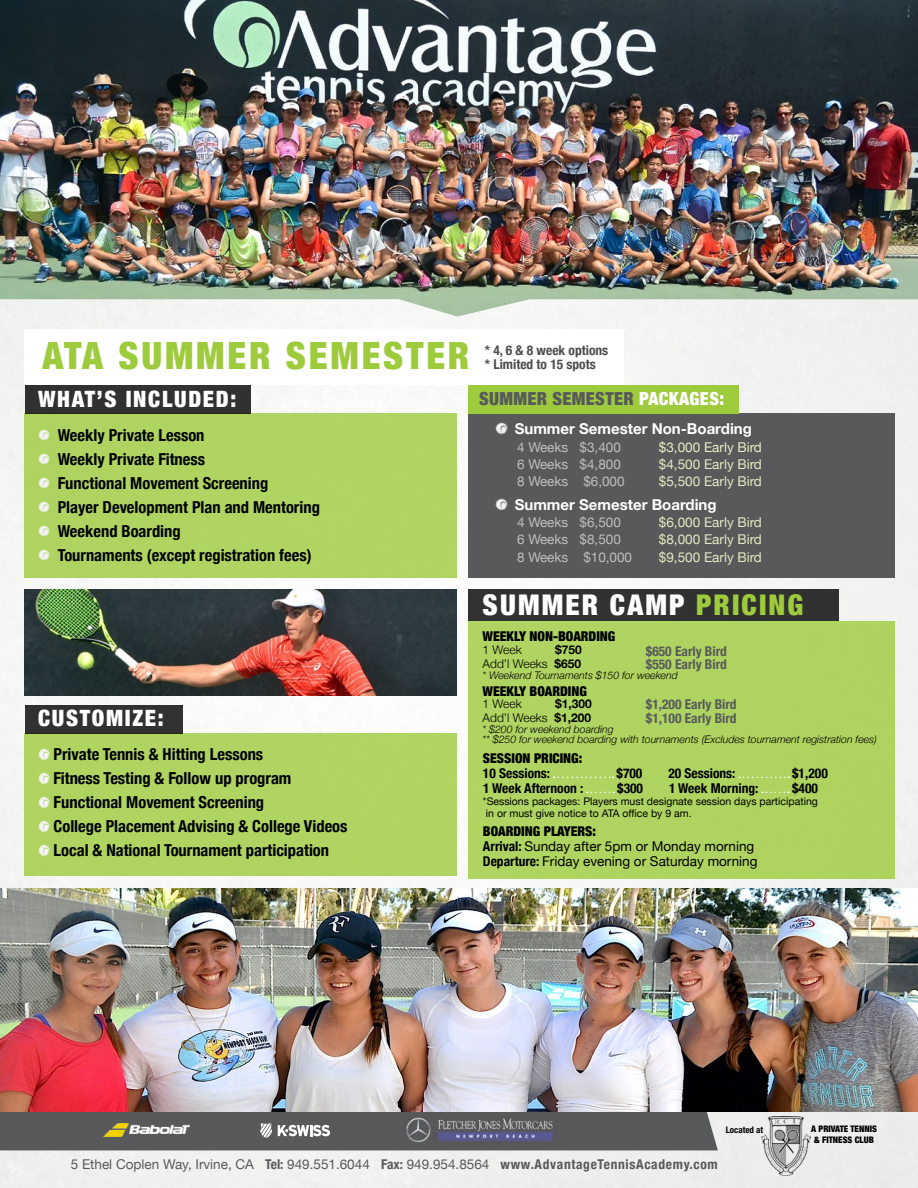
<style>
.page{position:relative;width:918px;height:1188px;background:#fff}
.page>*{position:absolute;margin:0;border:0;box-sizing:border-box;transform-origin:0 0}
.t1{font:900 condensed 37.5px "Helvetica Neue";color:#9dcb3b}
.t2{font:900 condensed 28.5px "Helvetica Neue";letter-spacing:.075em;color:#9dcb3b}
.t3{font:900 condensed 28.5px "Helvetica Neue";color:#fff}
.t4{font:900 condensed 22.5px "Helvetica Neue";letter-spacing:.075em;color:#fff}
.t5{font:900 condensed 18px "Helvetica Neue";letter-spacing:.02em;color:#58595b}
.t6{font:700 condensed 16.5px/24px "Helvetica Neue";color:#000}
.t7{font:700 15px "Helvetica Neue";color:#fff}
.t8{font:13.5px/15px "Helvetica Neue";color:#000}
.t9{font:13.5px "Helvetica Neue";color:#58595b}
.t10{font:13.5px "Helvetica Neue";color:#dfecc1}
.t11{font:13.5px "Helvetica Neue";color:#bcbec0}
.t12{font:700 condensed 13.5px "Helvetica Neue";color:#000}
.t13{font:700 condensed 13.5px "Helvetica Neue";color:#58595b}
.t14{font:900 condensed 13.5px "Helvetica Neue";color:#000}
.t15{font:700 condensed 13.5px/13.5px "Helvetica Neue";color:#4d4d4f}
.t16{font:13.5px "Helvetica Neue";color:#e5efc5}
.t17{font:300 12px "Helvetica Neue";color:#000}
.t18{font:700 12px "Helvetica Neue";color:#000}
.t19{font:italic 300 10.5px/10.1px "Helvetica Neue";color:#000}
.t20{font:10.5px/12px "Helvetica Neue";color:#000}
.t21{font:900 condensed 9px/10.5px "Helvetica Neue";color:#000;text-align:center}
.t22{font:700 condensed 9px "Helvetica Neue";color:#000}
.s1{color:#fff}
.s2{font-weight:700}
.s3{font-weight:900;font-stretch:condensed}
.s4{font-weight:700;font-stretch:condensed}
</style>
<div class="page">
<img style="left:0;top:317px;width:918px;height:871px">
<svg style="left:0;top:1112px;width:718px;height:38px;background:#616164"></svg>
<div style="left:25px;top:734px;width:432px;height:142px;background:#afd461"></div>
<div style="left:469px;top:621px;width:426px;height:257px;background:#afd360"></div>
<img style="left:0;top:889px;width:918px;height:223px">
<div style="left:25px;top:705px;width:157px;height:29px;background:#313131"></div>
<div style="left:468px;top:589px;width:370px;height:32px;background:#313131"></div>
<svg style="left:38px;top:749px;width:12px;height:11px"></svg>
<svg style="left:38px;top:773px;width:12px;height:11px"></svg>
<svg style="left:38px;top:797px;width:12px;height:11px"></svg>
<svg style="left:38px;top:821px;width:12px;height:11px"></svg>
<svg style="left:38px;top:845px;width:12px;height:11px"></svg>
<svg style="left:554px;top:777px;width:60px;height:1px"></svg>
<svg style="left:739px;top:777px;width:50px;height:1px"></svg>
<svg style="left:587px;top:792px;width:27px;height:1px"></svg>
<svg style="left:762px;top:792px;width:27px;height:1px"></svg>
<img style="left:761px;top:1116px;width:49px;height:59px">
<div style="left:25px;top:329px;width:599px;height:56px;background:#fff"></div>
<div style="left:25px;top:414px;width:432px;height:164px;background:#afd461"></div>
<svg style="left:38px;top:429px;width:12px;height:12px"></svg>
<svg style="left:38px;top:453px;width:12px;height:12px"></svg>
<svg style="left:38px;top:477px;width:12px;height:12px"></svg>
<svg style="left:38px;top:501px;width:12px;height:12px"></svg>
<svg style="left:38px;top:525px;width:12px;height:12px"></svg>
<svg style="left:38px;top:549px;width:12px;height:12px"></svg>
<div style="left:25px;top:385px;width:226px;height:29px;background:#313130"></div>
<div style="left:468px;top:414px;width:427px;height:164px;background:#58595b"></div>
<div style="left:468px;top:385px;width:271px;height:29px;background:#9dcb3b"></div>
<svg style="left:496px;top:499px;width:11px;height:11px"></svg>
<svg style="left:496px;top:423px;width:11px;height:11px"></svg>
<img style="left:0;top:0;width:918px;height:317px">
<img style="left:25px;top:589px;width:431px;height:106px">
<h1 class="t1" style="left:43px;top:325px;width:103px">ATA SUMMER</h1>
<h1 class="t1" style="left:286px;top:325px;width:24px">SEMESTER</h1>
<p class="t15" style="left:485px;top:343px;width:125px">* 4, 6 &amp; 8 week options * Limited to 15 spots</p>
<h3 class="t4" style="left:38px;top:381px;width:200px">WHAT’S INCLUDED:</h3>
<p class="t5" style="left:479px;top:384px;width:246px">SUMMER SEMESTER <span class="s1">PACKAGES:</span></p>
<p class="t6" style="left:58px;top:421px;width:264px">Weekly Private Lesson<br>Weekly Private Fitness<br>Functional Movement Screening<br>Player Development Plan and Mentoring<br>Weekend Boarding<br>Tournaments (except registration fees)</p>
<p class="t7" style="left:515px;top:417px;width:239px">Summer Semester Non-Boarding</p>
<p class="t11" style="left:517px;top:437px;width:105px">4 Weeks $3,400</p>
<p class="t16" style="left:659px;top:437px;width:105px">$3,000 Early Bird</p>
<p class="t11" style="left:517px;top:454px;width:105px">6 Weeks $4,800</p>
<p class="t10" style="left:659px;top:454px;width:105px">$4,500 Early Bird</p>
<p class="t11" style="left:517px;top:472px;width:109px">8 Weeks $6,000</p>
<p class="t10" style="left:659px;top:472px;width:105px">$5,500 Early Bird</p>
<p class="t7" style="left:515px;top:493px;width:203px">Summer Semester Boarding</p>
<p class="t11" style="left:517px;top:512px;width:105px">4 Weeks $6,500</p>
<p class="t10" style="left:659px;top:512px;width:105px">$6,000 Early Bird</p>
<p class="t11" style="left:517px;top:530px;width:105px">6 Weeks $8,500</p>
<p class="t10" style="left:659px;top:530px;width:105px">$8,000 Early Bird</p>
<p class="t11" style="left:517px;top:547px;width:117px">8 Weeks $10,000</p>
<p class="t10" style="left:659px;top:547px;width:105px">$9,500 Early Bird</p>
<h3 class="t4" style="left:38px;top:700px;width:15px">CUSTOMI</h3>
<h3 class="t4" style="left:132px;top:700px;width:33px">ZE:</h3>
<p class="t6" style="left:54px;top:741px;width:295px">Private Tennis &amp; Hitting Lessons<br>Fitness Testing &amp; Follow up program Functional Movement Screening<br>College Placement Advising &amp; College Videos Local &amp; National Tournament participation</p>
<h2 class="t3" style="left:483px;top:581px;width:21px">SUMMER</h2>
<h2 class="t2" style="left:610px;top:581px;width:195px"><span class="s1">CAMP</span> PRICING</h2>
<p class="t14" style="left:483px;top:625px;width:134px">WEEKLY NON-BOARDING</p>
<p class="t17" style="left:483px;top:641px;width:41px">1 Week</p>
<p class="t18" style="left:555px;top:641px;width:28px">$750</p>
<p class="t13" style="left:646px;top:640px;width:83px">$650 Early Bird</p>
<p class="t17" style="left:483px;top:654px;width:100px">Add’l Weeks <span class="s2">$650</span></p>
<p class="t13" style="left:646px;top:653px;width:83px">$550 Early Bird</p>
<p class="t19" style="left:483px;top:670px;width:197px">* Weekend Tournaments $150 for weekend</p>
<p class="t14" style="left:483px;top:680px;width:106px">WEEKLY BOARDING</p>
<p class="t17" style="left:483px;top:694px;width:41px">1 Week</p>
<p class="t18" style="left:555px;top:694px;width:38px">$1,300</p>
<p class="t13" style="left:646px;top:693px;width:92px">$1,200 Early Bird</p>
<p class="t17" style="left:483px;top:708px;width:110px">Add’l Weeks <span class="s2">$1,200</span></p>
<p class="t13" style="left:646px;top:707px;width:92px">$1,100 Early Bird</p>
<p class="t19" style="left:483px;top:724px;width:396px">* $200 for weekend boarding<br>** $250 for weekend boarding with tournaments (Excludes tournament registration fees)</p>
<p class="t14" style="left:483px;top:747px;width:101px">SESSION PRICING:</p>
<p class="t12" style="left:483px;top:762px;width:69px">10 Sessions:</p>
<p class="t12" style="left:617px;top:762px;width:27px">$700</p>
<p class="t12" style="left:668px;top:762px;width:69px">20 Sessions:</p>
<p class="t12" style="left:792px;top:762px;width:37px">$1,200</p>
<p class="t12" style="left:483px;top:777px;width:102px">1 Week Afternoon :</p>
<p class="t12" style="left:617px;top:777px;width:27px">$300</p>
<p class="t12" style="left:669px;top:777px;width:91px">1 Week Morning:</p>
<p class="t12" style="left:792px;top:777px;width:27px">$400</p>
<p class="t20" style="left:483px;top:796px;width:336px">*Sessions packages: Players must designate session days participating in or must give notice to ATA office by 9 am.</p>
<p class="t8" style="left:483px;top:825px;width:276px"><span class="s3">BOARDING PLAYERS:<br></span><span class="s4">Arrival:</span> Sunday after 5pm or Monday morning<br><span class="s4">Departure:</span> Friday evening or Saturday morning</p>
<p class="t22" style="left:726px;top:1122px;width:39px">Located at</p>
<p class="t21" style="left:811px;top:1123px;width:67px">A PRIVATE TENNIS &amp; FITNESS CLUB</p>
<p class="t9" style="left:71px;top:1155px;width:649px">5 Ethel Coplen Way, Irvine, CA <span class="s4">Tel:</span> 949.551.6044 <span class="s4">Fax:</span> 949.954.8564 <span class="s4">www.AdvantageTennisAcademy.com</span></p>
</div>
